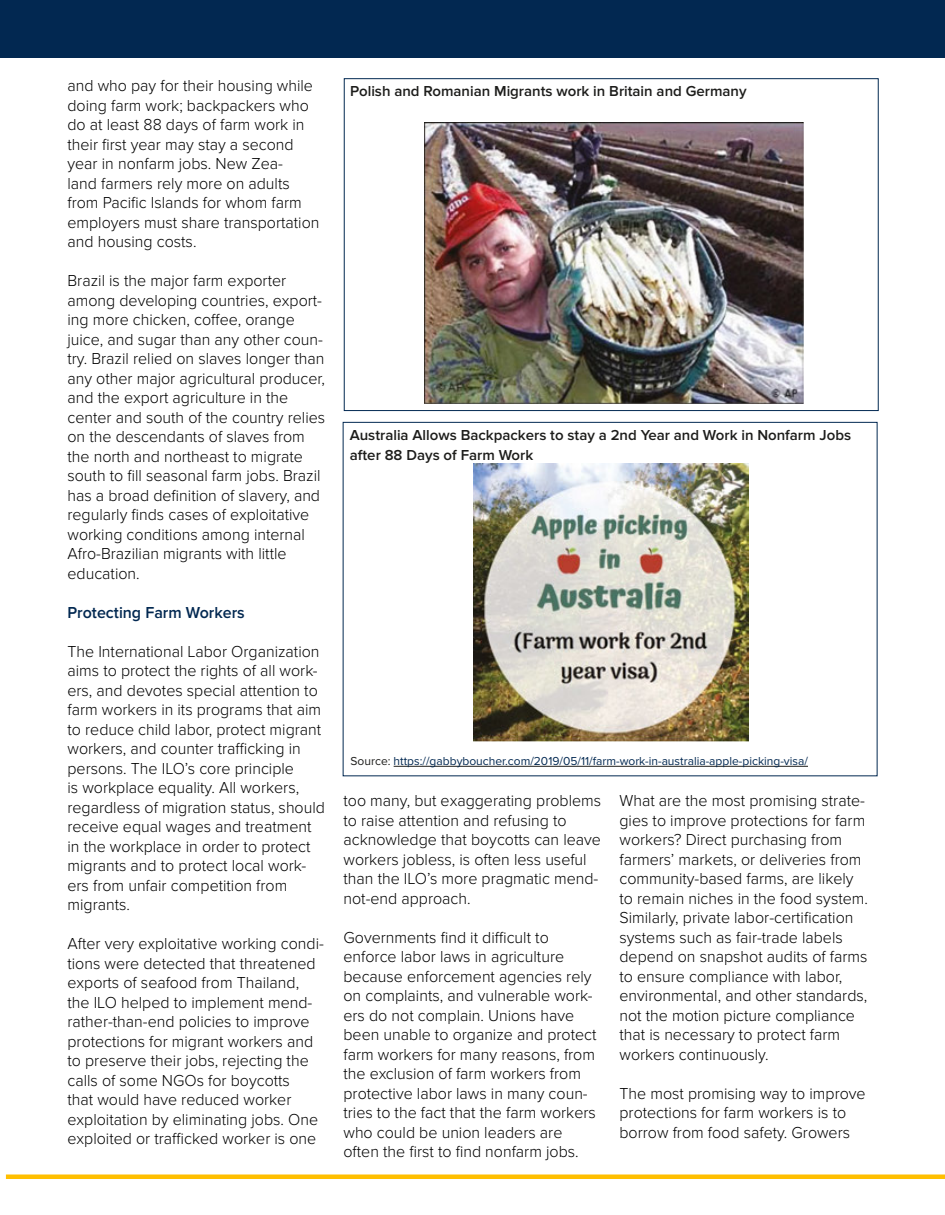
<style>
.page{position:relative;width:945px;height:1215px;background:#fff}
.page>*{position:absolute;margin:0;border:0;box-sizing:border-box;transform-origin:0 0}
.Body_Text{font:300 16.5px/19.5px "Proxima Nova";color:#000}
.Body_Text-2{font:600 16.5px "Proxima Nova";color:#022851}
.Article_Body__Palati{font:600 15px/20.2px "Proxima Nova";color:#1d1d1b}
.Article_Body__Palati-2{font:12px "Proxima Nova";color:#022851}
.s1{color:#1d1d1b}
</style>
<div class="page">
<div style="left:6px;top:1174px;width:939px;height:5px;background:#ffbf00"></div>
<div style="left:0;top:0;width:945px;height:58px;background:#022851"></div>
<img style="left:424px;top:123px;width:379px;height:280px">
<img style="left:474px;top:464px;width:275px;height:278px">
<hr style="left:394px;top:766px;width:414px;height:1px;background:#1d1d1b">
<p class="Body_Text" style="left:68px;top:77px;width:253px">and who pay for their housing while doing farm work; backpackers who do at least 88 days of farm work in their first year may stay a second year in nonfarm jobs. New Zea-<br>land farmers rely more on adults from Pacific Islands for whom farm employers must share transportation and housing costs.</p>
<p class="Body_Text" style="left:68px;top:272px;width:259px">Brazil is the major farm exporter among developing countries, export&shy;ing more chicken, coffee, orange juice, and sugar than any other coun&shy;try. Brazil relied on slaves longer than any other major agricultural producer, and the export agriculture in the center and south of the country relies on the descendants of slaves from the north and northeast to migrate south to fill seasonal farm jobs. Brazil has a broad definition of slavery, and regularly finds cases of exploitative working conditions among internal Afro-Brazilian migrants with little education.</p>
<p class="Body_Text-2" style="left:68px;top:603px;width:179px">Protecting Farm Workers</p>
<p class="Body_Text" style="left:68px;top:642px;width:259px">The International Labor Organization aims to protect the rights of all work&shy;ers, and devotes special attention to farm workers in its programs that aim to reduce child labor, protect migrant workers, and counter trafficking in persons. The ILO’s core principle<br>is workplace equality. All workers, regardless of migration status, should receive equal wages and treatment in the workplace in order to protect migrants and to protect local work&shy;ers from unfair competition from migrants.</p>
<p class="Body_Text" style="left:68px;top:935px;width:258px">After very exploitative working condi&shy;tions were detected that threatened exports of seafood from Thailand, the ILO helped to implement mend&shy;rather-than-end policies to improve protections for migrant workers and to preserve their jobs, rejecting the calls of some NGOs for boycotts<br>that would have reduced worker exploitation by eliminating jobs. One exploited or trafficked worker is one</p>
<p class="Article_Body__Palati" style="left:350px;top:82px;width:398px">Polish and Romanian Migrants work in Britain and Germany</p>
<p class="Article_Body__Palati" style="left:350px;top:425px;width:503px">Australia Allows Backpackers to stay a 2nd Year and Work in Nonfarm Jobs after 88 Days of Farm Work</p>
<p class="Article_Body__Palati-2" style="left:351px;top:754px;width:459px"><span class="s1">Source:</span> https://gabbyboucher.com/2019/05/11/farm-work-in-australia-apple-picking-visa/</p>
<p class="Body_Text" style="left:344px;top:792px;width:259px">too many, but exaggerating problems to raise attention and refusing to acknowledge that boycotts can leave workers jobless, is often less useful than the ILO’s more pragmatic mend&shy;not-end approach.</p>
<p class="Body_Text" style="left:344px;top:928px;width:255px">Governments find it difficult to enforce labor laws in agriculture because enforcement agencies rely on complaints, and vulnerable work&shy;ers do not complain. Unions have been unable to organize and protect farm workers for many reasons, from the exclusion of farm workers from protective labor laws in many coun&shy;tries to the fact that the farm workers who could be union leaders are often the first to find nonfarm jobs.</p>
<p class="Body_Text" style="left:620px;top:792px;width:250px">What are the most promising strate&shy;gies to improve protections for farm workers? Direct purchasing from farmers’ markets, or deliveries from community-based farms, are likely to remain niches in the food system.<br>Similarly, private labor-certification systems such as fair-trade labels depend on snapshot audits of farms to ensure compliance with labor, environmental, and other standards, not the motion picture compliance that is necessary to protect farm workers continuously.</p>
<p class="Body_Text" style="left:620px;top:1084px;width:248px">The most promising way to improve protections for farm workers is to borrow from food safety. Growers</p>
</div>
